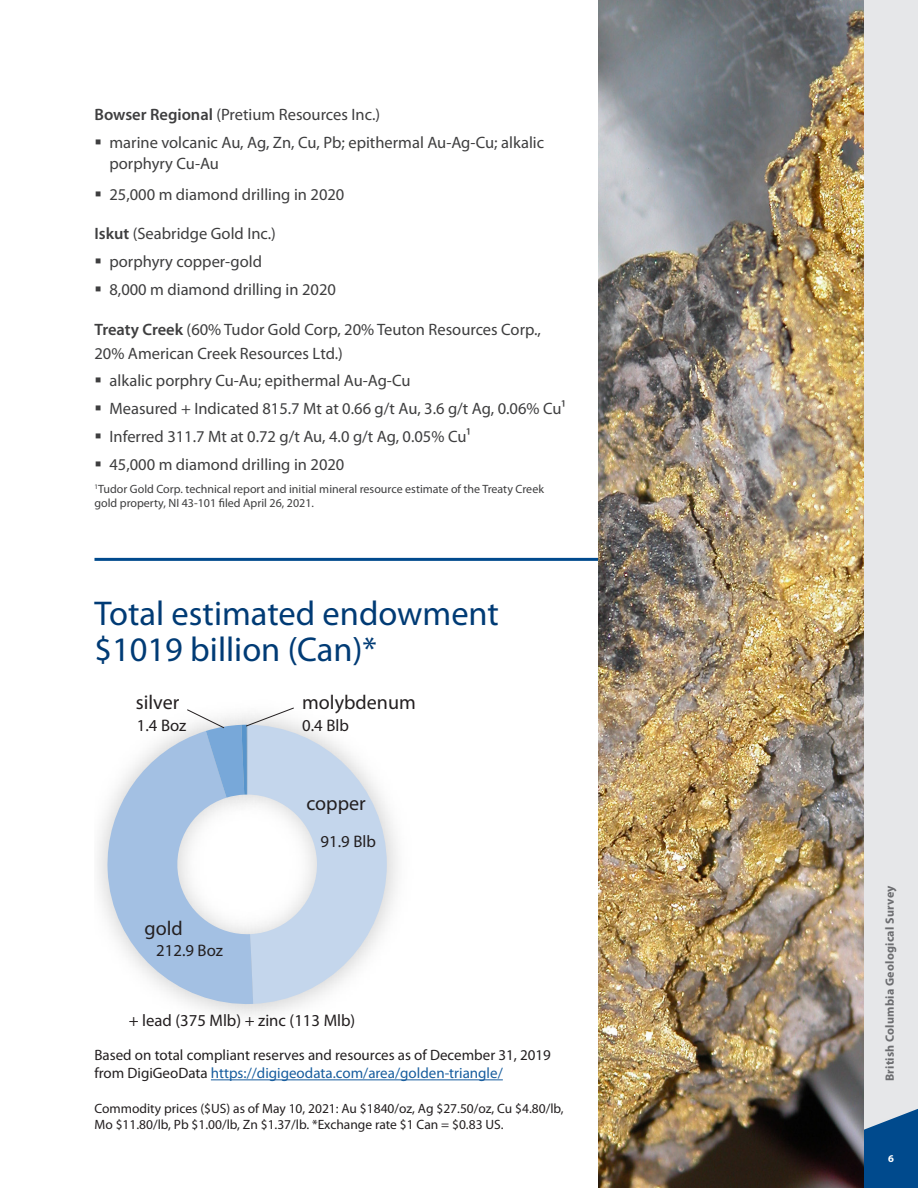
<style>
.page{position:relative;width:918px;height:1188px;background:#fff}
.page>*{position:absolute;margin:0;border:0;box-sizing:border-box;transform-origin:0 0}
.H1_-_Heading{font:34.5px/36px "Myriad Pro";color:#003b75}
.t1{font:20.1px "Myriad Pro";color:#231f20}
.t2{font:16.65px "Myriad Pro";color:#231f20}
.Bullet{font:16.5px/21px "Myriad Pro";color:#3e3e3f}
.t3{font:15px/18px "Myriad Pro";color:#231f20}
.t4{font:13.5px/16.2px "Myriad Pro";color:#231f20}
.t5{font:12px/14.4px "Myriad Pro";color:#3e3e3f}
.t6{font:700 12px "Myriad Pro";letter-spacing:.02em;color:#6c6d70}
.t7{font:700 10.5px "Myriad Pro";color:#fff}
.s1{font-weight:600}
.s2{color:#175d9e}
</style>
<div class="page">
<hr style="left:211px;top:1079px;width:292px;height:1px;background:#175d9e">
<hr style="left:94px;top:558px;width:504px;height:3px;background:#004a8d">
<svg style="left:97px;top:811px;width:301px;height:205px"></svg>
<svg style="left:105px;top:707px;width:282px;height:300px"></svg>
<div style="left:864px;top:0;width:54px;height:1188px;background:#e6e7e9"></div>
<svg style="left:864px;top:1109px;width:54px;height:79px;background:#1d5e98"></svg>
<img style="left:598px;top:0;width:266px;height:1188px">
<p class="Bullet" style="left:94px;top:104px;width:287px"><span class="s1">Bowser Regional</span> (Pretium Resources Inc.)</p>
<p class="Bullet" style="left:110px;top:132px;width:436px">marine volcanic Au, Ag, Zn, Cu, Pb; epithermal Au-Ag-Cu; alkalic porphyry Cu-Au</p>
<p class="Bullet" style="left:110px;top:184px;width:236px">25,000 m diamond drilling in 2020</p>
<p class="Bullet" style="left:94px;top:223px;width:183px"><span class="s1">Iskut</span> (Seabridge Gold Inc.)</p>
<p class="Bullet" style="left:110px;top:251px;width:154px">porphyry copper-gold</p>
<p class="Bullet" style="left:110px;top:279px;width:228px">8,000 m diamond drilling in 2020</p>
<p class="Bullet" style="left:94px;top:317px;width:448px;line-height:24px"><span class="s1">Treaty Creek</span> (60% Tudor Gold Corp, 20% Teuton Resources Corp.,<br>20% American Creek Resources Ltd.)</p>
<p class="Bullet" style="left:110px;top:370px;width:303px">alkalic porphry Cu-Au; epithermal Au-Ag-Cu</p>
<p class="Bullet" style="left:110px;top:398px;width:458px">Measured + Indicated 815.7 Mt at 0.66 g/t Au, 3.6 g/t Ag, 0.06% Cu1</p>
<p class="Bullet" style="left:110px;top:426px;width:362px">Inferred 311.7 Mt at 0.72 g/t Au, 4.0 g/t Ag, 0.05% Cu1</p>
<p class="Bullet" style="left:110px;top:453px;width:236px">45,000 m diamond drilling in 2020</p>
<p class="t5" style="left:94px;top:482px;width:451px"><sup>1</sup>Tudor Gold Corp. technical report and initial mineral resource estimate of the Treaty Creek gold property, NI 43-101 filed April 26, 2021.</p>
<p class="H1_-_Heading" style="left:94px;top:595px;width:406px">Total estimated endowment $1019 billion (Can)*</p>
<p class="t1" style="left:136px;top:690px;width:45px">silver</p>
<p class="t2" style="left:137px;top:715px;width:51px">1.4 Boz</p>
<p class="t1" style="left:145px;top:916px;width:40px">gold</p>
<p class="t2" style="left:156px;top:940px;width:68px">212.9 Boz</p>
<p class="t1" style="left:302px;top:690px;width:115px">molybdenum</p>
<p class="t2" style="left:302px;top:715px;width:48px">0.4 Blb</p>
<p class="t1" style="left:306px;top:791px;width:61px">copper</p>
<p class="t2" style="left:321px;top:831px;width:57px">91.9 Blb</p>
<p class="t2" style="left:129px;top:1010px;width:228px">+ lead (375 Mlb) + zinc (113 Mlb)</p>
<p class="t3" style="left:94px;top:1046px;width:458px">Based on total compliant reserves and resources as of December 31, 2019 from DigiGeoData <span class="s2">https://digigeodata.com/area/golden-triangle/</span></p>
<p class="t4" style="left:94px;top:1100px;width:471px">Commodity prices ($US) as of May 10, 2021: Au $1840/oz, Ag $27.50/oz, Cu $4.80/lb,<br>Mo $11.80/lb, Pb $1.00/lb, Zn $1.37/lb. *Exchange rate $1 Can = $0.83 US.</p>
<p class="t6" style="left:882px;top:1081px;width:197px;rotate:-90deg">British Columbia Geological Survey</p>
<p class="t7" style="left:888px;top:1151px;width:7px">6</p>
</div>
